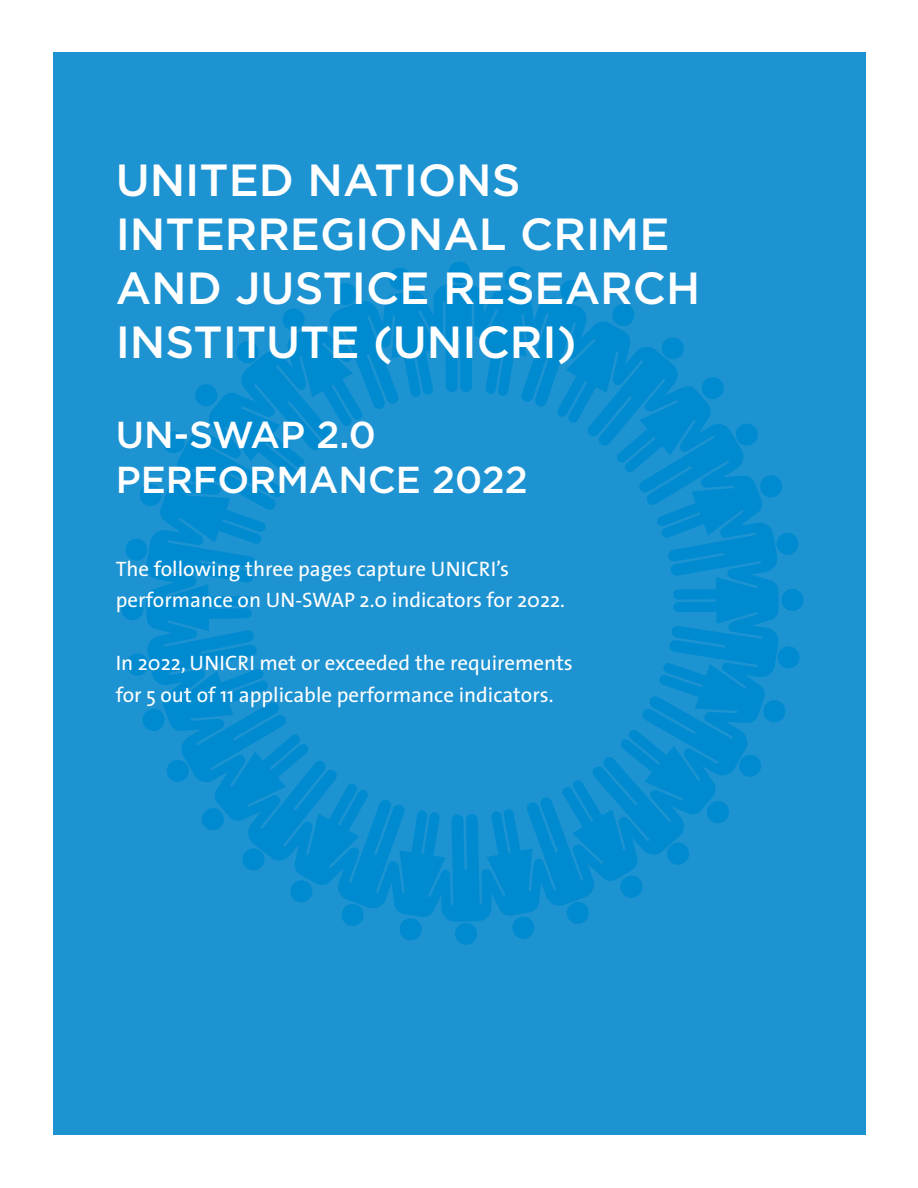
<style>
.page{position:relative;width:918px;height:1188px;background:#fff}
.page>*{position:absolute;margin:0;border:0;box-sizing:border-box;transform-origin:0 0}
.t1{font:500 45px/54px "Gotham";color:#fff}
.t2{font:500 37.5px/45px "Gotham";color:#fff}
.t3{font:21px/31.5px "The Sans";color:#fff}
</style>
<div class="page">
<div style="left:54px;top:52px;width:812px;height:1082px;background:#1e93d2"></div>
<svg style="left:779px;top:479px;width:3px;height:15px"></svg>
<svg style="left:779px;top:533px;width:20px;height:22px"></svg>
<svg style="left:782px;top:589px;width:22px;height:22px"></svg>
<svg style="left:779px;top:646px;width:21px;height:23px"></svg>
<svg style="left:779px;top:701px;width:7px;height:20px"></svg>
<svg style="left:146px;top:285px;width:633px;height:637px"></svg>
<svg style="left:565px;top:900px;width:25px;height:24px"></svg>
<svg style="left:512px;top:916px;width:23px;height:23px"></svg>
<div style="left:455px;top:923px;width:22px;height:22px;background:#008bd1;border-radius:50%"></div>
<svg style="left:399px;top:918px;width:23px;height:22px"></svg>
<svg style="left:340px;top:903px;width:25px;height:23px"></svg>
<svg style="left:290px;top:880px;width:23px;height:23px"></svg>
<svg style="left:241px;top:847px;width:25px;height:25px"></svg>
<svg style="left:202px;top:808px;width:22px;height:22px"></svg>
<svg style="left:165px;top:758px;width:25px;height:25px"></svg>
<svg style="left:142px;top:709px;width:23px;height:22px"></svg>
<svg style="left:126px;top:653px;width:24px;height:24px"></svg>
<svg style="left:121px;top:598px;width:22px;height:22px"></svg>
<svg style="left:125px;top:538px;width:23px;height:23px"></svg>
<svg style="left:139px;top:484px;width:23px;height:22px"></svg>
<svg style="left:161px;top:430px;width:25px;height:25px"></svg>
<svg style="left:195px;top:384px;width:23px;height:23px"></svg>
<svg style="left:235px;top:340px;width:25px;height:25px"></svg>
<svg style="left:282px;top:308px;width:23px;height:23px"></svg>
<svg style="left:333px;top:283px;width:25px;height:24px"></svg>
<svg style="left:389px;top:268px;width:22px;height:22px"></svg>
<div style="left:448px;top:261px;width:22px;height:22px;background:#008bd1;border-radius:50%"></div>
<svg style="left:504px;top:266px;width:23px;height:23px"></svg>
<svg style="left:559px;top:280px;width:25px;height:23px"></svg>
<h1 class="t1" style="left:116px;top:152px;width:586px">UNITED NATIONS<br>INTERREGIONAL CRIME<br>AND JUSTICE RESEARCH<br>INSTITUTE (UNICRI)</h1>
<h2 class="t2" style="left:116px;top:411px;width:414px">UN-SWAP 2.0<br>PERFORMANCE 2022</h2>
<p class="t3" style="left:116px;top:552px;width:451px">The following three pages capture UNICRI’s performance on UN-SWAP 2.0 indicators for 2022.</p>
<p class="t3" style="left:116px;top:647px;width:459px">In 2022, UNICRI met or exceeded the requirements for 5 out of 11 applicable performance indicators.</p>
</div>
